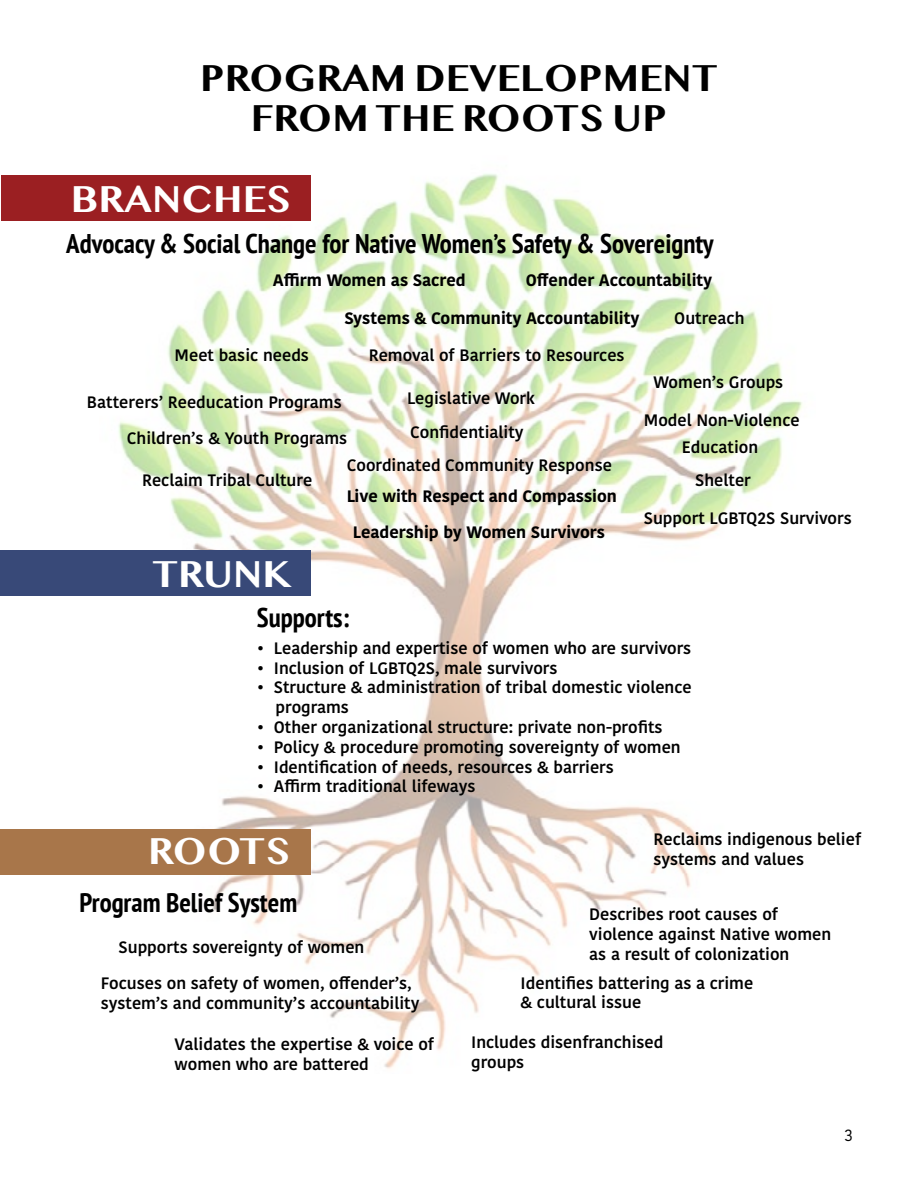
<style>
.page{position:relative;width:918px;height:1188px;background:#fff}
.page>*{position:absolute;margin:0;border:0;box-sizing:border-box;transform-origin:0 0}
.t1{font:700 39px/40.7px "Sinhala MN";color:#000;text-align:center}
.t2{font:700 39px "Sinhala MN";color:#fff}
.t3{font:700 condensed 27px "PT Sans";color:#000}
.t4{font:600 16.5px/19.8px "Kohinoor Devanagari";color:#000}
.t5{font:700 16.5px/35.5px "Kohinoor Devanagari";color:#000;text-align:center}
.t6{font:16.5px "Kohinoor Devanagari";color:#000}
</style>
<div class="page">
<img style="left:99px;top:174px;width:704px;height:895px">
<div style="left:1px;top:175px;width:310px;height:46px;background:#9b1f22"></div>
<div style="left:0;top:550px;width:310px;height:46px;background:#384978"></div>
<div style="left:0;top:829px;width:310px;height:45px;background:#a8764a"></div>
<h1 class="t1" style="left:200px;top:60px;width:519px">PROGRAM DEVELOPMENT<br>FROM THE ROOTS UP</h1>
<h1 class="t2" style="left:71px;top:181px;width:222px">BRANCHES</h1>
<h2 class="t3" style="left:66px;top:226px;width:649px">Advocacy &amp; Social Change for Native Women’s Safety &amp; Sovereignty</h2>
<p class="t5" style="left:273px;top:262px;width:194px">Affirm Women as Sacred</p>
<p class="t5" style="left:526px;top:262px;width:188px">Offender Accountability</p>
<p class="t5" style="left:345px;top:300px;width:296px">Systems &amp; Community Accountability</p>
<p class="t4" style="left:674px;top:308px;width:72px">Outreach</p>
<p class="t4" style="left:369px;top:345px;width:257px">Removal of Barriers to Resources</p>
<p class="t4" style="left:407px;top:381px;width:130px;line-height:34.2px">Legislative Work<br>Confidentiality</p>
<p class="t4" style="left:347px;top:455px;width:267px">Coordinated Community Response</p>
<p class="t5" style="left:347px;top:478px;width:272px">Live with Respect and Compassion<br>Leadership by Women Survivors</p>
<p class="t4" style="left:175px;top:345px;width:136px">Meet basic needs</p>
<p class="t4" style="left:127px;top:385px;width:222px;line-height:35.2px;text-indent:-40px">Batterers’ Reeducation Programs<br>Children’s &amp; Youth Programs</p>
<p class="t4" style="left:142px;top:471px;width:172px">Reclaim Tribal Culture</p>
<h1 class="t2" style="left:152px;top:557px;width:141px">TRUNK</h1>
<h2 class="t3" style="left:257px;top:600px;width:94px">Supports:</h2>
<p class="t4" style="left:653px;top:373px;width:131px">Women’s Groups</p>
<p class="t4" style="left:644px;top:407px;width:157px;line-height:26.7px;text-align:center">Model Non-Violence<br>Education</p>
<p class="t4" style="left:695px;top:471px;width:57px">Shelter</p>
<p class="t4" style="left:644px;top:509px;width:209px">Support LGBTQ2S Survivors</p>
<p class="t4" style="left:257px;top:638px;width:436px">• Leadership and expertise of women who are survivors</p>
<p class="t4" style="left:257px;top:658px;width:302px">• Inclusion of LGBTQ2S, male survivors</p>
<p class="t4" style="left:276px;top:678px;width:418px;text-indent:-19px">• Structure &amp; administration of tribal domestic violence programs</p>
<p class="t4" style="left:257px;top:717px;width:407px">• Other organizational structure: private non-profits</p>
<p class="t4" style="left:257px;top:737px;width:425px">• Policy &amp; procedure promoting sovereignty of women</p>
<p class="t4" style="left:257px;top:757px;width:359px">• Identification of needs, resources &amp; barriers</p>
<p class="t4" style="left:257px;top:777px;width:220px">• Affirm traditional lifeways</p>
<h1 class="t2" style="left:148px;top:834px;width:144px">ROOTS</h1>
<h2 class="t3" style="left:80px;top:885px;width:219px">Program Belief System</h2>
<p class="t4" style="left:101px;top:930px;width:312px;line-height:35.5px;text-indent:18px">Supports sovereignty of women<br>Focuses on safety of women, offender’s,</p>
<p class="t4" style="left:101px;top:993px;width:320px">system’s and community’s accountability</p>
<p class="t4" style="left:175px;top:1035px;width:261px">Validates the expertise &amp; voice of women who are battered</p>
<p class="t4" style="left:653px;top:829px;width:209px">Reclaims indigenous belief systems and values</p>
<p class="t4" style="left:589px;top:904px;width:244px">Describes root causes of violence against Native women as a result of colonization</p>
<p class="t4" style="left:521px;top:973px;width:234px">Identifies battering as a crime &amp; cultural issue</p>
<p class="t4" style="left:471px;top:1033px;width:194px">Includes disenfranchised groups</p>
<p class="t6" style="left:844px;top:1125px;width:10px">3</p>
</div>
